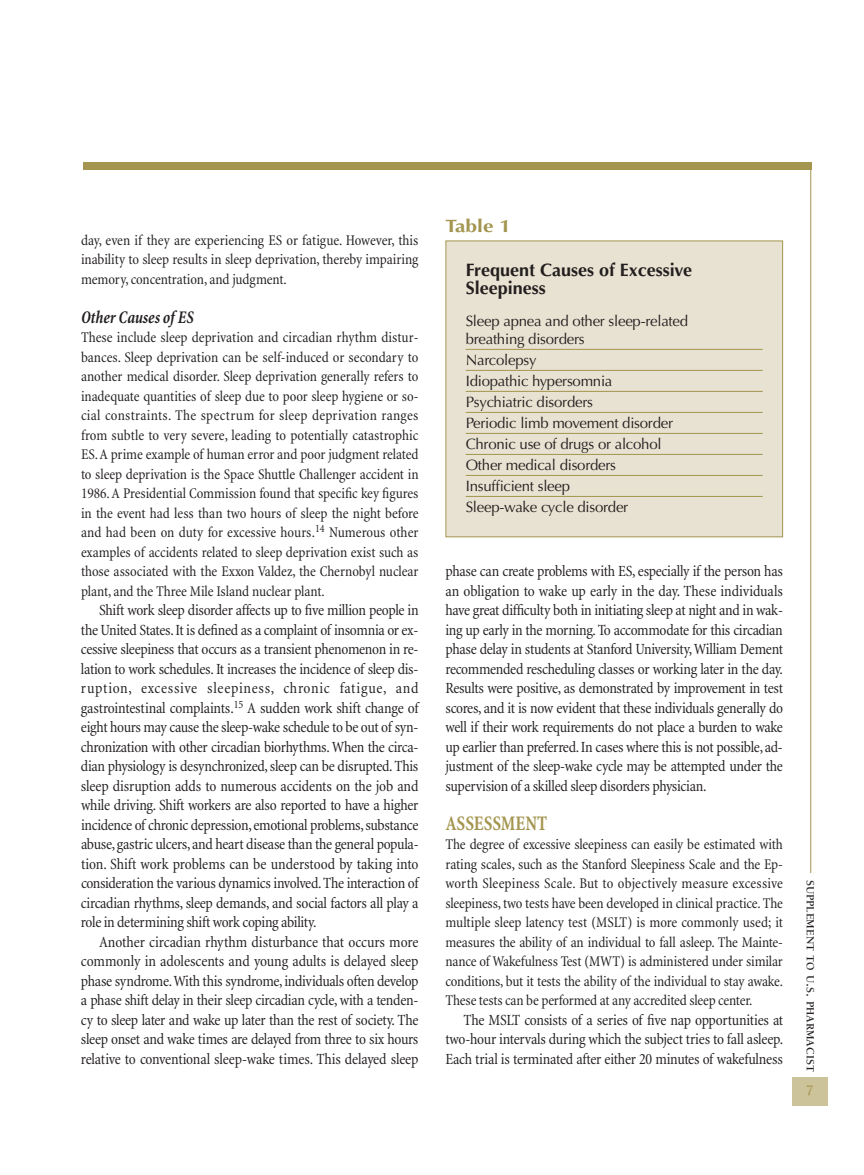
<style>
.page{position:relative;width:864px;height:1175px;background:#fff}
.page>*{position:absolute;margin:0;border:0;box-sizing:border-box;transform-origin:0 0}
.t1{font:700 condensed 21px "Minion";color:#a49650;scale:.9 1}
.t2{font:700 18px/18.5px "Optima";color:#231f1f}
.t3{font:italic 700 condensed 18px "Minion";color:#231f1f;scale:.9 1}
.t4{font:700 17.85px "Optima";color:#a49650;scale:1.18 1}
.t5{font:condensed 15.75px/19.5px "Minion";letter-spacing:-.02em;color:#231f1f;text-align:justify}
.t6{font:condensed 15px/19.5px "Minion";letter-spacing:-.01em;color:#231f1f;text-align:justify}
.t7{font:15px/21px "Optima";letter-spacing:-.015em;color:#231f1f}
.t8{font:700 15px "Berkeley";color:#a49650}
.t9{font:700 11.25px "Berkeley";color:#231f1f}
.s1{font-size:15px}
</style>
<div class="page">
<div style="left:792px;top:1077px;width:36px;height:29px;background:#cdc39b"></div>
<hr style="left:810px;top:169px;width:1px;height:704px;background:#a49650">
<div style="left:83px;top:162px;width:728px;height:8px;background:#a49650"></div>
<div style="left:446px;top:241px;width:337px;height:296px;background:#e7e2d1"></div>
<hr style="left:466px;top:349px;width:297px;height:1px;background:#a49650">
<hr style="left:466px;top:370px;width:297px;height:1px;background:#a49650">
<hr style="left:466px;top:391px;width:297px;height:1px;background:#a49650">
<hr style="left:466px;top:412px;width:297px;height:1px;background:#a49650">
<hr style="left:466px;top:433px;width:297px;height:1px;background:#a49650">
<hr style="left:466px;top:454px;width:297px;height:1px;background:#a49650">
<hr style="left:466px;top:475px;width:297px;height:1px;background:#a49650">
<hr style="left:466px;top:496px;width:297px;height:1px;background:#a49650">
<div style="left:446px;top:240px;width:337px;height:297px;border:1px solid #a49650"></div>
<p class="t6" style="left:81px;top:231px;width:339px">day, even if they are experiencing ES or fatigue. However, this inability to sleep results in sleep deprivation, thereby impairing memory, concentration, and judgment.</p>
<p class="t3" style="left:81px;top:310px;width:127px">Other Causes of ES</p>
<p class="t6" style="left:81px;top:329px;width:339px">These include sleep deprivation and circadian rhythm distur&shy;bances. Sleep deprivation can be self-induced or secondary to another medical disorder. Sleep deprivation generally refers to inadequate quantities of sleep due to poor sleep hygiene or so&shy;cial constraints. The spectrum for sleep deprivation ranges from subtle to very severe, leading to potentially catastrophic ES.A prime example of human error and poor judgment related to sleep deprivation is the Space Shuttle Challenger accident in 1986. A Presidential Commission found that specific key figures in the event had less than two hours of sleep the night before and had been on duty for excessive hours.<sup>14</sup> Numerous other examples of accidents related to sleep deprivation exist such as those associated with the Exxon Valdez, the Chernobyl nuclear plant, and the Three Mile Island nuclear plant.</p>
<p class="t5" style="left:81px;top:602px;width:339px;text-indent:18px">Shift work sleep disorder affects up to five million people in the United States. It is defined as a complaint of insomnia or ex&shy;cessive sleepiness that occurs as a transient phenomenon in re&shy;lation to work schedules. It increases the incidence of sleep dis&shy;ruption, excessive sleepiness, chronic fatigue, and gastrointestinal complaints.<sup>15</sup> A sudden work shift change of eight hours may cause the sleep-wake schedule to be out of syn&shy;chronization with other circadian biorhythms. When the circa&shy;dian physiology is desynchronized, sleep can be disrupted. This sleep disruption adds to numerous accidents on the job and while driving. Shift workers are also reported to have a higher incidence of chronic depression, emotional problems, substance abuse, gastric ulcers, and heart disease than the general popula&shy;tion. Shift work problems can be understood by taking into consideration the various dynamics involved. The interaction of circadian rhythms, sleep demands, and social factors all play a role in determining shift work coping ability.</p>
<p class="t5" style="left:81px;top:933px;width:339px;text-indent:18px">Another circadian rhythm disturbance that occurs more commonly in adolescents and young adults is delayed sleep phase syndrome.With this syndrome, individuals often develop a phase shift delay in their sleep circadian cycle, with a tenden&shy;cy to sleep later and wake up later than the rest of society. The sleep onset and wake times are delayed from three to six hours relative to conventional sleep-wake times. This delayed sleep</p>
<p class="t4" style="left:446px;top:219px;width:57px">Table 1</p>
<p class="t2" style="left:466px;top:262px;width:228px">Frequent Causes of Excessive<br>Sleepiness</p>
<p class="t7" style="left:466px;top:313px;width:224px;line-height:18px">Sleep apnea and other sleep-related breathing disorders</p>
<p class="t7" style="left:466px;top:350px;width:209px">Narcolepsy<br>Idiopathic hypersomnia<br>Psychiatric disorders<br>Periodic limb movement disorder<br>Chronic use of drugs or alcohol<br>Other medical disorders<br>Insufficient sleep<br>Sleep-wake cycle disorder</p>
<p class="t5" style="left:445px;top:563px;width:339px">phase can create problems with ES, especially if the person has an obligation to wake up early in the day. These individuals have great difficulty both in initiating sleep at night and in wak&shy;ing up early in the morning. To accommodate for this circadian phase delay in students at Stanford University, William Dement recommended rescheduling classes or working later in the day.<br>Results were positive, as demonstrated by improvement in test scores, and it is now evident that these individuals generally do well if their work requirements do not place a burden to wake up earlier than preferred. In cases where this is not possible, ad&shy;justment of the sleep-wake cycle may be attempted under the supervision of a skilled sleep disorders physician.</p>
<h1 class="t1" style="left:446px;top:815px;width:115px">ASSESSMENT</h1>
<p class="t6" style="left:446px;top:836px;width:339px">The degree of excessive sleepiness can easily be estimated with rating scales, such as the Stanford Sleepiness Scale and the Ep&shy;worth Sleepiness Scale. But to objectively measure excessive sleepiness, two tests have been developed in clinical practice. The multiple sleep latency test (MSLT) is more commonly used; it measures the ability of an individual to fall asleep. The Mainte&shy;nance of Wakefulness Test (MWT) is administered under similar conditions, but it tests the ability of the individual to stay awake.<br>These tests can be performed at any accredited sleep center.</p>
<p class="t5" style="left:445px;top:1011px;width:339px;text-indent:18px">The MSLT consists of a series of five nap opportunities at two-hour intervals during which the subject tries to fall asleep.<br>Each trial is terminated after either 20 minutes of wakefulness</p>
<p class="t9" style="left:815px;top:879px;width:194px;rotate:90deg">SUPPLEMENT TO U<span class="s1">.</span>S<span class="s1">.</span> PHARMACIST</p>
<p class="t8" style="left:806px;top:1084px;width:10px">7</p>
</div>
